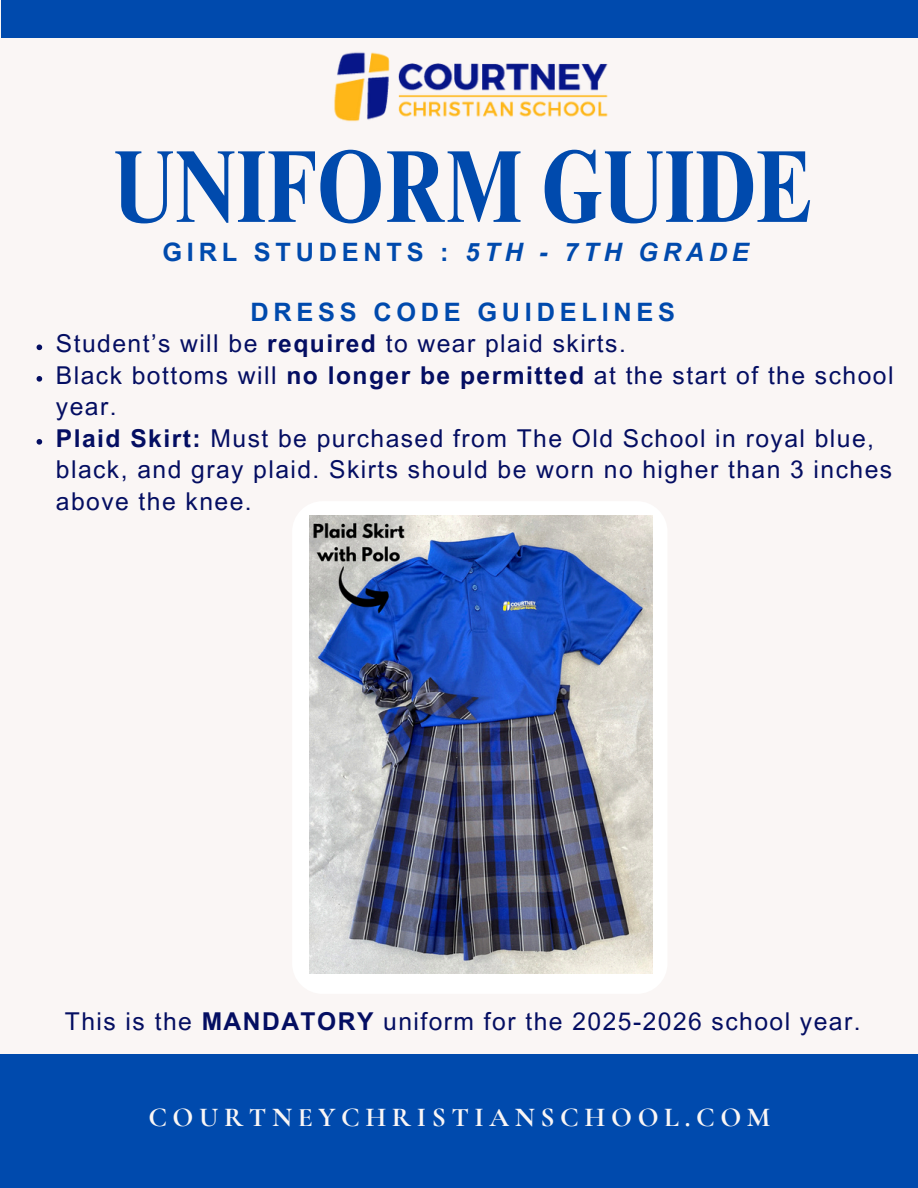
<style>
.page{position:relative;width:918px;height:1188px;background:#faf6f5}
.page>*{position:absolute;margin:0;border:0;box-sizing:border-box;transform-origin:0 0}
.t1{font:700 condensed 103.5px "Times NRMT Pro";color:#004aad}
.t2{font:700 27.45px "Cormorant Garamond";letter-spacing:.205em;color:#faf6f5}
.t3{font:700 25.35px "Arial MT Pro";letter-spacing:.185em;color:#004aad}
.t4{font:24.6px/31.5px "Arial MT Pro";letter-spacing:.06em;color:#040e62}
.s1{font-style:italic}
.s2{font-weight:700}
</style>
<div class="page">
<div style="left:1px;top:0;width:917px;height:38px;background:#004aad"></div>
<div style="left:0;top:1054px;width:918px;height:134px;background:#004aad"></div>
<svg style="left:37px;top:345px;width:5px;height:5px"></svg>
<svg style="left:37px;top:376px;width:5px;height:6px"></svg>
<svg style="left:37px;top:439px;width:5px;height:6px"></svg>
<img style="left:334px;top:52px;width:274px;height:70px">
<div style="left:292px;top:501px;width:376px;height:493px;background:#fff;border-radius:30px"></div>
<img style="left:309px;top:515px;width:344px;height:458px">
<p class="t1" style="left:113px;top:148px;width:700px">UNIFORM GUIDE</p>
<h1 class="t3" style="left:162px;top:242px;width:588px">GIRL STUDENTS : <span class="s1">5TH - 7TH GRADE</span></h1>
<p class="t3" style="left:250px;top:303px;width:426px">DRESS CODE GUIDELINES</p>
<h2 class="t4" style="left:56px;top:331px;width:572px">Student’s will be <span class="s2">required</span> to wear plaid skirts.</h2>
<p class="t4" style="left:56px;top:363px;width:839px">Black bottoms will <span class="s2">no longer be permitted</span> at the start of the school year.</p>
<p class="t4" style="left:56px;top:426px;width:838px"><span class="s2">Plaid Skirt:</span> Must be purchased from The Old School in royal blue, black, and gray plaid. Skirts should be worn no higher than 3 inches above the knee.</p>
<h2 class="t4" style="left:65px;top:1008px;width:797px">This is the <span class="s2">MANDATORY</span> uniform for the 2025-2026 school year.</h2>
<p class="t2" style="left:148px;top:1101px;width:624px">COURTNEYCHRISTIANSCHOOL.COM</p>
</div>
